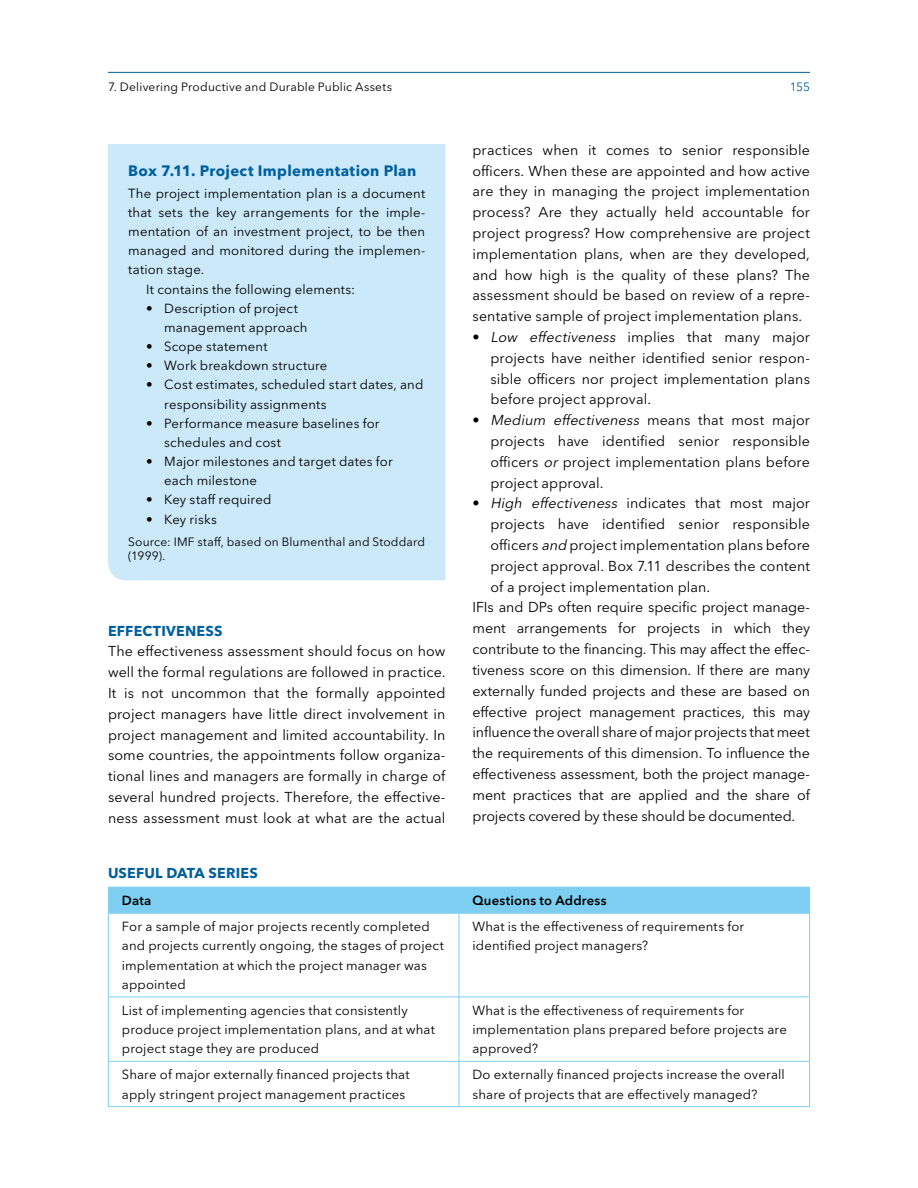
<style>
.page{position:relative;width:918px;height:1188px;background:#fff}
.page>*{position:absolute;margin:0;border:0;box-sizing:border-box;transform-origin:0 0}
.H4__Boxes{font:700 15px "Avenir Next W1 G";letter-spacing:.025em;color:#005f9e}
.P_First__no_indent{font:14.25px/20.9px "Avenir Next W1 G";letter-spacing:.005em;color:#000;text-align:justify}
.H5__UnNumbered_Table{font:700 14.25px "Avenir Next W1 G";letter-spacing:.015em;color:#005f9e}
.Table_Body{font:13.2px/19.2px "Avenir Next W1 G";letter-spacing:.01em;color:#000}
.Box_Text__no_indent{font:13.2px/19.2px "Avenir Next W1 G";letter-spacing:.01em;color:#000}
.Box_Text{font:13.2px "Avenir Next W1 G";letter-spacing:.01em;color:#000}
.Table_Col-Header{font:600 13.2px "Avenir Next W1 G";letter-spacing:.015em;color:#000}
.Source{font:12px/13.8px "Avenir Next W1 G";letter-spacing:.015em;color:#000}
.t1{font:12px "Avenir Next W1 G";color:#005f9e}
.s1{font-style:italic}
</style>
<div class="page">
<div style="left:108px;top:144px;width:338px;height:436px;background:#cbe9f9"></div>
<svg style="left:109px;top:914px;width:700px;height:192px"></svg>
<svg style="left:109px;top:998px;width:700px;height:63px"></svg>
<hr style="left:459px;top:914px;width:1px;height:83px;background:#7dcef1">
<hr style="left:108px;top:914px;width:1px;height:83px;background:#7dcef1">
<hr style="left:809px;top:914px;width:1px;height:83px;background:#7dcef1">
<hr style="left:108px;top:997px;width:351px;height:1px;background:#7dcef1">
<hr style="left:108px;top:997px;width:1px;height:64px;background:#7dcef1">
<hr style="left:809px;top:997px;width:1px;height:64px;background:#7dcef1">
<hr style="left:108px;top:1062px;width:1px;height:44px;background:#7dcef1">
<hr style="left:809px;top:1062px;width:1px;height:44px;background:#7dcef1">
<hr style="left:108px;top:1106px;width:351px;height:1px;background:#7dcef1">
<hr style="left:459px;top:1106px;width:351px;height:1px;background:#7dcef1">
<div style="left:108px;top:887px;width:702px;height:26px;background:#7dcef1"></div>
<hr style="left:108px;top:913px;width:351px;height:1px;background:#7dcef1">
<hr style="left:459px;top:913px;width:351px;height:1px;background:#7dcef1">
<hr style="left:459px;top:997px;width:351px;height:1px;background:#7dcef1">
<hr style="left:459px;top:997px;width:1px;height:64px;background:#7dcef1">
<hr style="left:108px;top:1061px;width:351px;height:1px;background:#7dcef1">
<hr style="left:459px;top:1061px;width:351px;height:1px;background:#7dcef1">
<hr style="left:459px;top:1062px;width:1px;height:44px;background:#7dcef1">
<hr style="left:108px;top:72px;width:702px;height:1px;background:#005f9e">
<p class="Source" style="left:108px;top:79px;width:286px">7. Delivering Productive and Durable Public Assets</p>
<p class="t1" style="left:790px;top:77px;width:22px">155</p>
<p class="H4__Boxes" style="left:128px;top:158px;width:290px">Box 7.11. Project Implementation Plan</p>
<p class="Box_Text__no_indent" style="left:128px;top:182px;width:299px;text-align:justify">The project implementation plan is a document that sets the key arrangements for the imple&shy;mentation of an investment project, to be then managed and monitored during the implemen&shy;tation stage.</p>
<p class="Box_Text" style="left:146px;top:278px;width:210px">It contains the following elements:</p>
<p class="Box_Text__no_indent" style="left:164px;top:297px;width:145px;text-indent:-18px">• Description of project management approach</p>
<p class="Box_Text__no_indent" style="left:146px;top:336px;width:123px">• Scope statement</p>
<p class="Box_Text__no_indent" style="left:146px;top:355px;width:183px">• Work breakdown structure</p>
<p class="Box_Text__no_indent" style="left:164px;top:374px;width:261px;text-indent:-18px">• Cost estimates, scheduled start dates, and responsibility assignments</p>
<p class="Box_Text__no_indent" style="left:164px;top:412px;width:217px;text-indent:-18px">• Performance measure baselines for schedules and cost</p>
<p class="Box_Text__no_indent" style="left:164px;top:451px;width:230px;text-indent:-18px">• Major milestones and target dates for each milestone</p>
<p class="Box_Text__no_indent" style="left:146px;top:489px;width:127px">• Key staff required</p>
<p class="Box_Text__no_indent" style="left:146px;top:508px;width:72px">• Key risks</p>
<p class="Source" style="left:128px;top:534px;width:299px">Source: IMF staff, based on Blumenthal and Stoddard (1999).</p>
<p class="H5__UnNumbered_Table" style="left:108px;top:619px;width:116px">EFFECTIVENESS</p>
<p class="P_First__no_indent" style="left:108px;top:640px;width:339px">The effectiveness assessment should focus on how well the formal regulations are followed in practice.<br>It is not uncommon that the formally appointed project managers have little direct involvement in project management and limited accountability. In some countries, the appointments follow organiza&shy;tional lines and managers are formally in charge of several hundred projects. Therefore, the effective&shy;ness assessment must look at what are the actual</p>
<p class="P_First__no_indent" style="left:472px;top:138px;width:339px">practices when it comes to senior responsible officers. When these are appointed and how active are they in managing the project implementation process? Are they actually held accountable for project progress? How comprehensive are project implementation plans, when are they developed, and how high is the quality of these plans? The assessment should be based on review of a repre&shy;sentative sample of project implementation plans.</p>
<p class="P_First__no_indent" style="left:490px;top:325px;width:321px;text-indent:-18px">• <span class="s1">Low effectiveness</span> implies that many major projects have neither identified senior respon&shy;sible officers nor project implementation plans before project approval.</p>
<p class="P_First__no_indent" style="left:490px;top:409px;width:321px;text-indent:-18px">• <span class="s1">Medium effectiveness</span> m e a n s t h at m o st m aj o r projects have identified senior responsible officers <span class="s1">or</span> project implementation plans before project approval.</p>
<p class="P_First__no_indent" style="left:490px;top:492px;width:321px;text-indent:-18px">• <span class="s1">High effectiveness</span> indicates that most major projects have identified senior responsible officers <span class="s1">and</span> project implementation plans before project approval. Box 7.11 describes the content of a project implementation plan.</p>
<p class="P_First__no_indent" style="left:472px;top:596px;width:339px">IFIs and DPs often require specific project manage&shy;ment arrangements for projects in which they contribute to the financing. This may affect the effec&shy;tiveness score on this dimension. If there are many externally funded projects and these are based on effective project management practices, this may influence the overall share of major projects that meet the requirements of this dimension. To influence the effectiveness assessment, both the project manage&shy;ment practices that are applied and the share of projects covered by these should be documented.</p>
<p class="H5__UnNumbered_Table" style="left:108px;top:861px;width:151px">USEFUL DATA SERIES</p>
<p class="Table_Col-Header" style="left:122px;top:890px;width:31px">Data</p>
<p class="Table_Col-Header" style="left:472px;top:890px;width:136px">Questions to Address</p>
<p class="Table_Body" style="left:122px;top:916px;width:324px">For a sample of major projects recently completed and projects currently ongoing, the stages of project implementation at which the project manager was appointed</p>
<p class="Table_Body" style="left:472px;top:916px;width:273px">What is the effectiveness of requirements for identified project managers?</p>
<p class="Table_Body" style="left:122px;top:999px;width:315px">List of implementing agencies that consistently produce project implementation plans, and at what project stage they are produced</p>
<p class="Table_Body" style="left:472px;top:999px;width:316px">What is the effectiveness of requirements for implementation plans prepared before projects are approved?</p>
<p class="Table_Body" style="left:122px;top:1064px;width:289px">Share of major externally financed projects that apply stringent project management practices</p>
<p class="Table_Body" style="left:472px;top:1064px;width:314px">Do externally financed projects increase the overall share of projects that are effectively managed?</p>
</div>
